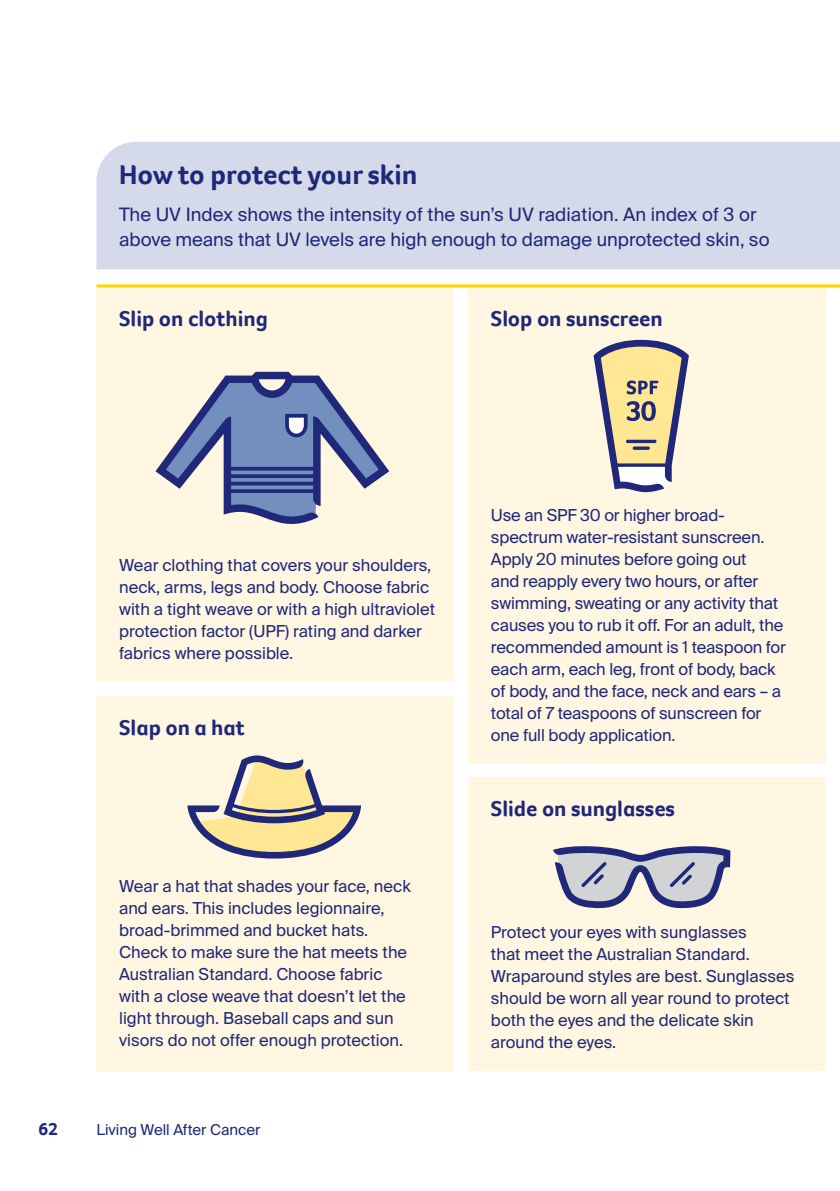
<style>
.page{position:relative;width:840px;height:1191px;background:#fff}
.page>*{position:absolute;margin:0;border:0;box-sizing:border-box;transform-origin:0 0}
.t1{font:700 28px "Foco CC";color:#1f2879}
.t2{font:700 22px "Foco CC";color:#1f2879}
.t3{font:18.4px/25px "Suisse Intl";color:#1f2879}
.t4{font:700 18px "Foco CC";color:#1f2879}
.t5{font:16.4px/22px "Suisse Intl";color:#1f2879}
.t6{font:15px "Suisse Intl";color:#1f2879}
</style>
<div class="page">
<div style="left:96px;top:142px;width:743px;height:127px;background:#d4daea"></div>
<div style="left:96px;top:696px;width:358px;height:375px;background:#fff7e2"></div>
<div style="left:96px;top:285px;width:358px;height:397px;background:#fff7e2"></div>
<div style="left:468px;top:285px;width:357px;height:478px;background:#fff7e2"></div>
<div style="left:468px;top:777px;width:357px;height:293px;background:#fff7e2"></div>
<svg style="left:593px;top:339px;width:95px;height:153px"></svg>
<svg style="left:187px;top:755px;width:174px;height:103px"></svg>
<svg style="left:553px;top:846px;width:177px;height:63px"></svg>
<svg style="left:155px;top:372px;width:234px;height:152px"></svg>
<hr style="left:96px;top:284px;width:743px;height:3px;background:#ffd400">
<h1 class="t1" style="left:119px;top:156px;width:300px">How to protect your skin</h1>
<p class="t3" style="left:119px;top:202px;width:651px">The UV Index shows the intensity of the sun’s UV radiation. An index of 3 or above means that UV levels are high enough to damage unprotected skin, so</p>
<h2 class="t2" style="left:119px;top:304px;width:150px">Slip on clothing</h2>
<h2 class="t2" style="left:490px;top:304px;width:173px">Slop on sunscreen</h2>
<p class="t5" style="left:119px;top:554px;width:317px">Wear clothing that covers your shoulders, neck, arms, legs and body. Choose fabric with a tight weave or with a high ultraviolet protection factor (UPF) rating and darker fabrics where possible.</p>
<h2 class="t2" style="left:119px;top:713px;width:127px">Slap on a hat</h2>
<p class="t5" style="left:119px;top:875px;width:293px">Wear a hat that shades your face, neck and ears. This includes legionnaire, broad-brimmed and bucket hats.<br>Check to make sure the hat meets the Australian Standard. Choose fabric with a close weave that doesn’t let the light through. Baseball caps and sun visors do not offer enough protection.</p>
<p class="t4" style="left:38px;top:1117px;width:21px">62</p>
<p class="t6" style="left:96px;top:1121px;width:165px">Living Well After Cancer</p>
<p class="t5" style="left:490px;top:504px;width:296px">Use an SPF 30 or higher broad&shy;spectrum water-resistant sunscreen.<br>Apply 20 minutes before going out<br>and reapply every two hours, or after swimming, sweating or any activity that causes you to rub it off. For an adult, the recommended amount is 1 teaspoon for each arm, each leg, front of body, back of body, and the face, neck and ears – a total of 7 teaspoons of sunscreen for one full body application.</p>
<h2 class="t2" style="left:490px;top:794px;width:185px">Slide on sunglasses</h2>
<p class="t5" style="left:490px;top:921px;width:305px">Protect your eyes with sunglasses<br>that meet the Australian Standard.<br>Wraparound styles are best. Sunglasses should be worn all year round to protect both the eyes and the delicate skin around the eyes.</p>
</div>
